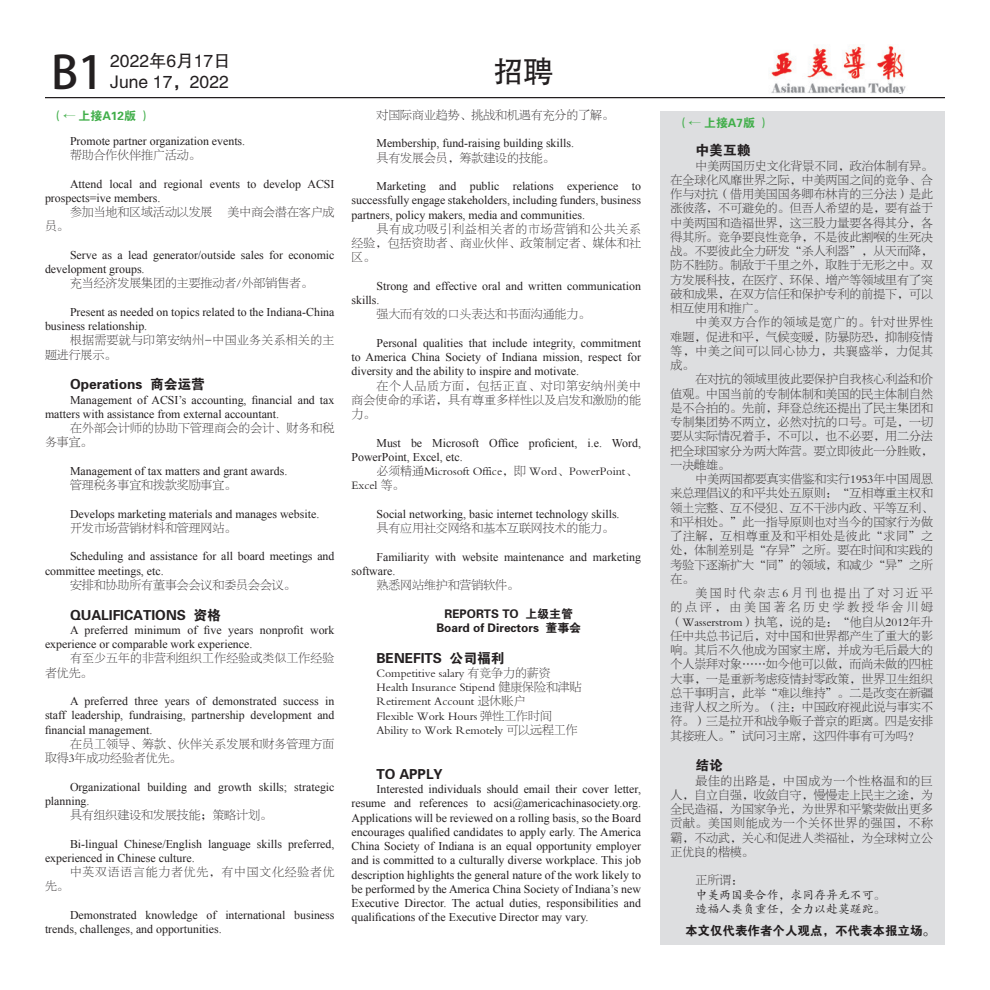
<style>
.page{position:relative;width:990px;height:990px;background:#fff}
.page>*{position:absolute;margin:0;border:0;box-sizing:border-box;transform-origin:0 0}
.t1{font:45px "Adobe Heiti Std";color:#231f20}
.t2{font:30px "FZHTJW GB1 0";color:#231f20}
.t3{font:17.5px "FZHTFW GB1 0";color:#231f20}
.t4{font:13.75px "FZDHTJW GB1 0";color:#231f20}
.t5{font:12.5px "FZDHTJW GB1 0";color:#231f20}
.t6{font:11.88px/14.2px "Times New Roman";color:#231f20}
.t7{font:11.88px/14.2px "FZBSJW GB1 0";letter-spacing:.005em;color:#231f20;text-align:justify}
.t8{font:11.88px "FZDHTJW GB1 0";color:#231f20}
.t9{font:11.88px "FZKTJW GB1 0";color:#231f20}
.t10{font:11.88px/14.2px "FZBSJW GB1 0";letter-spacing:.03em;color:#231f20}
.t11{font:11.88px "FZBSJW GB1 0";letter-spacing:.065em;color:#231f20}
.t12{font:11.88px "FZDHTJW GB1 0";color:#40ae49}
</style>
<div class="page">
<div style="left:660px;top:111px;width:285px;height:834px;background:#dddee0"></div>
<hr style="left:45px;top:97px;width:900px;height:1px;background:#231f20">
<img style="left:771px;top:45px;width:135px;height:49px">
<p class="t3" style="left:110px;top:51px;width:122px">2022年6月17日</p>
<p class="t3" style="left:110px;top:72px;width:120px">June 17，2022</p>
<p class="t1" style="left:51px;top:46px;width:54px">B1</p>
<p class="t2" style="left:493px;top:55px;width:61px">招聘</p>
<p class="t12" style="left:52px;top:109px;width:101px">（← 上接A12版 ）</p>
<p class="t7" style="left:377px;top:108px;width:239px">对国际商业趋势、挑战和机遇有充分的了解。</p>
<p class="t6" style="left:377px;top:136px;width:199px">Membership, fund-raising building skills.</p>
<p class="t7" style="left:377px;top:151px;width:180px">具有发展会员，筹款建设的技能。</p>
<p class="t6" style="left:352px;top:179px;width:291px;text-align:justify;text-indent:25px">Marketing and public relations experience to successfully engage stakeholders, including funders, business partners, policy makers, media and communities.</p>
<p class="t7" style="left:352px;top:222px;width:291px;text-indent:25px">具有成功吸引利益相关者的市场营销和公共关系经验，包括资助者、商业伙伴、政策制定者、媒体和社区。</p>
<p class="t6" style="left:352px;top:279px;width:291px;text-indent:25px">Strong and effective oral and written communication skills.</p>
<p class="t7" style="left:377px;top:308px;width:215px">强大而有效的口头表达和书面沟通能力。</p>
<p class="t6" style="left:352px;top:336px;width:291px;text-align:justify;text-indent:25px">Personal qualities that include integrity, commitment to America China Society of Indiana mission, respect for diversity and the ability to inspire and motivate.</p>
<p class="t7" style="left:352px;top:379px;width:291px;text-indent:25px">在个人品质方面，包括正直、对印第安纳州美中商会使命的承诺，具有尊重多样性以及启发和激励的能力。</p>
<p class="t6" style="left:352px;top:435px;width:291px;text-indent:25px">Must be Microsoft Office proficient, i.e. Word,<br>PowerPoint, Excel, etc.</p>
<p class="t7" style="left:377px;top:464px;width:262px">必须精通Microsoft Office，即 Word、PowerPoint、</p>
<p class="t7" style="left:352px;top:479px;width:54px">Excel 等。</p>
<p class="t6" style="left:377px;top:507px;width:245px">Social networking, basic internet technology skills.</p>
<p class="t7" style="left:377px;top:521px;width:239px">具有应用社交网络和基本互联网技术的能力。</p>
<p class="t6" style="left:352px;top:549px;width:291px;text-indent:25px">Familiarity with website maintenance and marketing software.</p>
<p class="t7" style="left:377px;top:578px;width:144px">熟悉网站维护和营销软件。</p>
<p class="t8" style="left:445px;top:607px;width:130px">REPORTS TO 上级主管</p>
<p class="t8" style="left:436px;top:621px;width:146px">Board of Directors 董事会</p>
<p class="t4" style="left:377px;top:650px;width:130px">BENEFITS 公司福利</p>
<p class="t7" style="left:377px;top:666px;width:176px">Competitive salary 有竞争力的薪资</p>
<p class="t7" style="left:377px;top:680px;width:207px">Health Insurance Stipend 健康保险和津贴</p>
<p class="t7" style="left:377px;top:695px;width:150px">Retirement Account 退休账户</p>
<p class="t7" style="left:377px;top:709px;width:177px">Flexible Work Hours 弹性工作时间</p>
<p class="t7" style="left:377px;top:723px;width:203px">Ability to Work Remotely 可以远程工作</p>
<p class="t4" style="left:377px;top:767px;width:68px">TO APPLY</p>
<p class="t6" style="left:352px;top:782px;width:291px;text-align:justify;text-indent:25px">Interested individuals should email their cover letter, resume and references to acsi@americachinasociety.org.<br>Applications will be reviewed on a rolling basis, so the Board encourages qualified candidates to apply early. The America China Society of Indiana is an equal opportunity employer and is committed to a culturally diverse workplace. This job description highlights the general nature of the work likely to be performed by the America China Society of Indiana’s new Executive Director. The actual duties, responsibilities and qualifications of the Executive Director may vary.</p>
<p class="t6" style="left:70px;top:134px;width:177px">Promote partner organization events.</p>
<p class="t7" style="left:70px;top:148px;width:132px">帮助合作伙伴推广活动。</p>
<p class="t6" style="left:45px;top:176px;width:291px;text-indent:25px">Attend local and regional events to develop ACSI prospects=ive members.</p>
<p class="t7" style="left:70px;top:205px;width:144px">参加当地和区域活动以发展</p>
<p class="t7" style="left:228px;top:205px;width:108px">美中商会潜在客户成</p>
<p class="t7" style="left:45px;top:219px;width:25px">员。</p>
<p class="t6" style="left:45px;top:248px;width:291px;text-indent:25px">Serve as a lead generator/outside sales for economic development groups.</p>
<p class="t7" style="left:70px;top:276px;width:244px">充当经济发展集团的主要推动者/外部销售者。</p>
<p class="t6" style="left:45px;top:305px;width:291px;text-indent:25px">Present as needed on topics related to the Indiana-China business relationship.</p>
<p class="t10" style="left:45px;top:333px;width:291px;text-indent:25px">根据需要就与印第安纳州-中国业务关系相关的主题进行展示。</p>
<p class="t4" style="left:70px;top:377px;width:137px">Operations 商会运营</p>
<p class="t6" style="left:45px;top:392px;width:291px;text-indent:25px">Management of ACSI’s accounting, financial and tax matters with assistance from external accountant.</p>
<p class="t7" style="left:45px;top:421px;width:291px;text-indent:25px">在外部会计师的协助下管理商会的会计、财务和税务事宜。</p>
<p class="t6" style="left:70px;top:464px;width:219px">Management of tax matters and grant awards.</p>
<p class="t7" style="left:70px;top:478px;width:168px">管理税务事宜和拨款奖励事宜。</p>
<p class="t6" style="left:70px;top:506px;width:251px">Develops marketing materials and manages website.</p>
<p class="t7" style="left:70px;top:521px;width:168px">开发市场营销材料和管理网站。</p>
<p class="t6" style="left:45px;top:549px;width:291px;text-indent:25px">Scheduling and assistance for all board meetings and committee meetings, etc.</p>
<p class="t7" style="left:70px;top:578px;width:227px">安排和协助所有董事会会议和委员会会议。</p>
<p class="t4" style="left:70px;top:607px;width:152px">QUALIFICATIONS 资格</p>
<p class="t6" style="left:45px;top:623px;width:291px;text-indent:25px">A preferred minimum of five years nonprofit work experience or comparable work experience.</p>
<p class="t7" style="left:45px;top:651px;width:291px;text-indent:25px">有至少五年的非营利组织工作经验或类似工作经验者优先。</p>
<p class="t6" style="left:45px;top:694px;width:291px;text-align:justify;text-indent:25px">A preferred three years of demonstrated success in staff leadership, fundraising, partnership development and financial management.</p>
<p class="t7" style="left:45px;top:737px;width:291px;text-indent:25px">在员工领导、筹款、伙伴关系发展和财务管理方面取得3年成功经验者优先。</p>
<p class="t6" style="left:45px;top:779px;width:291px;text-indent:25px">Organizational building and growth skills; strategic planning.</p>
<p class="t7" style="left:70px;top:808px;width:203px">具有组织建设和发展技能；策略计划。</p>
<p class="t6" style="left:45px;top:836px;width:291px;text-indent:25px">Bi-lingual Chinese/English language skills preferred, experienced in Chinese culture.</p>
<p class="t11" style="left:70px;top:866px;width:266px">中英双语语言能力者优先，有中国文化经验者优</p>
<p class="t7" style="left:45px;top:879px;width:25px">先。</p>
<p class="t6" style="left:45px;top:908px;width:291px;text-indent:25px">Demonstrated knowledge of international business trends, challenges, and opportunities.</p>
<p class="t12" style="left:677px;top:117px;width:94px">（← 上接A7版 ）</p>
<p class="t4" style="left:696px;top:143px;width:56px">中美互赖</p>
<p class="t7" style="left:671px;top:159px;width:264px;text-indent:25px">中美两国历史文化背景不同，政治体制有异。在全球化风靡世界之际，中美两国之间的竞争、合作与对抗（借用美国国务卿布林肯的三分法）是此涨彼落，不可避免的。但吾人希望的是，要有益于中美两国和造福世界，这三股力量要各得其分，各得其所。竞争要良性竞争，不是彼此割喉的生死决战。不要彼此全力研发“杀人利器”，从天而降，防不胜防。制敌于千里之外，取胜于无形之中。双方发展科技，在医疗、环保、增产等领域里有了突破和成果，在双方信任和保护专利的前提下，可以相互使用和推广。</p>
<p class="t7" style="left:671px;top:316px;width:264px;text-indent:25px">中美双方合作的领域是宽广的。针对世界性难题，促进和平，气候变暖，防暴防恐，抑制疫情等，中美之间可以同心协力，共襄盛举，力促其成。</p>
<p class="t7" style="left:671px;top:373px;width:264px;text-indent:25px">在对抗的领域里彼此要保护自我核心利益和价值观。中国当前的专制体制和美国的民主体制自然是不合拍的。先前，拜登总统还提出了民主集团和专制集团势不两立，必然对抗的口号。可是，一切要从实际情况着手，不可以，也不必要，用二分法把全球国家分为两大阵营。要立即彼此一分胜败，一决雌雄。</p>
<p class="t7" style="left:671px;top:472px;width:264px;text-indent:25px">中美两国都要真实借鉴和实行1953年中国周恩来总理倡议的和平共处五原则：“互相尊重主权和领土完整、互不侵犯、互不干涉内政、平等互利、和平相处。”此一指导原则也对当今的国家行为做了注解，互相尊重及和平相处是彼此“求同”之处，体制差别是“存异”之所。要在时间和实践的考验下逐渐扩大“同”的领域，和减少“异”之所在。</p>
<p class="t7" style="left:671px;top:586px;width:264px;text-indent:25px">美国时代杂志6月刊也提出了对习近平的点评，由美国著名历史学教授华舍川姆（Wasserstrom）执笔，说的是：“他自从2012年升任中共总书记后，对中国和世界都产生了重大的影响。其后不久他成为国家主席，并成为毛后最大的个人崇拜对象……如今他可以做，而尚未做的四桩大事，一是重新考虑疫情封零政策，世界卫生组织总干事明言，此举“难以维持”。二是改变在新疆违背人权之所为。（注：中国政府视此说与事实不符。）三是拉开和战争贩子普京的距离。四是安排其接班人。”试问习主席，这四件事有可为吗？</p>
<p class="t4" style="left:696px;top:758px;width:29px">结论</p>
<p class="t7" style="left:671px;top:774px;width:264px;text-indent:25px">最佳的出路是，中国成为一个性格温和的巨人，自立自强，收敛自守，慢慢走上民主之途，为全民造福，为国家争光，为世界和平繁荣做出更多贡献。美国则能成为一个关怀世界的强国，不称霸，不动武，关心和促进人类福祉，为全球树立公正优良的楷模。</p>
<p class="t7" style="left:696px;top:874px;width:49px">正所谓：</p>
<p class="t9" style="left:696px;top:888px;width:191px">中美两国要合作，求同存异无不可。</p>
<p class="t9" style="left:696px;top:903px;width:191px">造福人类负重任，全力以赴莫蹉跎。</p>
<p class="t5" style="left:685px;top:923px;width:251px">本文仅代表作者个人观点，不代表本报立场。</p>
</div>
